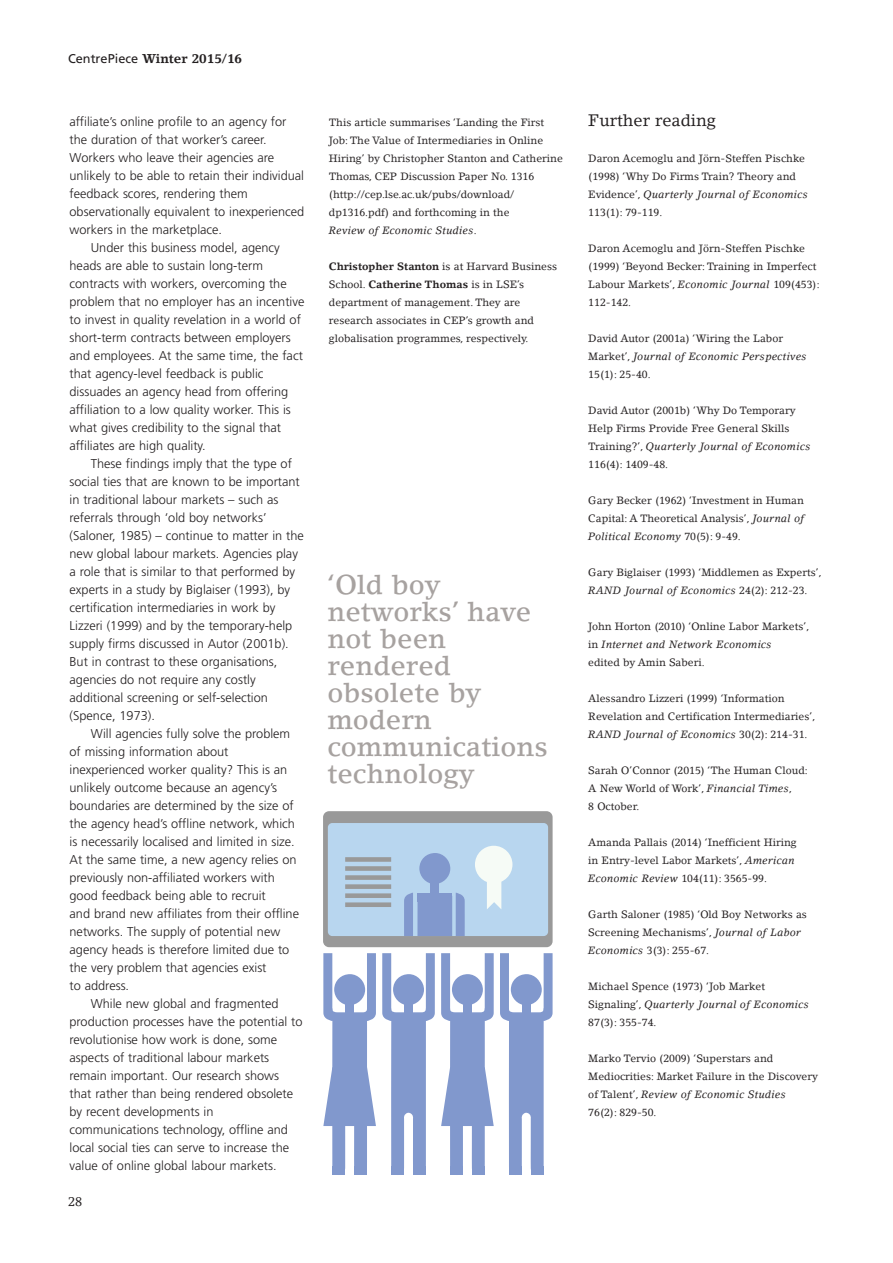
<style>
.page{position:relative;width:893px;height:1263px;background:#fff}
.page>*{position:absolute;margin:0;border:0;box-sizing:border-box;transform-origin:0 0}
.t1{font:500 27px/27px "Lino Letter";color:#a7a2a0}
.t2{font:16.5px "Lino Letter";color:#231f20}
.t3{font:300 12.75px "Frutiger";color:#231f20}
.t4{font:700 12.75px "Lino Letter";color:#231f20}
.t5{font:12.75px "Lino Letter";color:#231f20}
.t6{font:10.5px/18px "Lino Letter";color:#231f20}
.s1{font-family:"Frutiger";font-weight:400}
.s2{font-style:italic}
.s3{font-weight:700}
</style>
<div class="page">
<div style="left:323px;top:811px;width:230px;height:136px;background:#999;border-radius:6px"></div>
<div style="left:328px;top:823px;width:220px;height:113px;background:#b8d6ef;border-radius:4px"></div>
<svg style="left:382px;top:953px;width:53px;height:222px"></svg>
<svg style="left:500px;top:953px;width:53px;height:222px"></svg>
<svg style="left:441px;top:953px;width:53px;height:222px"></svg>
<svg style="left:323px;top:953px;width:53px;height:222px"></svg>
<div style="left:419px;top:853px;width:31px;height:31px;background:#8198cd;border-radius:50%"></div>
<div style="left:430px;top:882px;width:9px;height:11px;background:#8198cd"></div>
<div style="left:345px;top:857px;width:46px;height:5px;background:#999"></div>
<div style="left:345px;top:866px;width:46px;height:5px;background:#999"></div>
<div style="left:345px;top:875px;width:46px;height:5px;background:#999"></div>
<div style="left:345px;top:884px;width:46px;height:5px;background:#999"></div>
<div style="left:345px;top:893px;width:46px;height:5px;background:#999"></div>
<div style="left:345px;top:902px;width:46px;height:5px;background:#999"></div>
<div style="left:475px;top:846px;width:37px;height:37px;background:#f6fbf6;border-radius:50%"></div>
<svg style="left:487px;top:882px;width:14px;height:27px"></svg>
<svg style="left:404px;top:893px;width:61px;height:43px;background:#89a1d1"></svg>
<p class="t4" style="left:68px;top:54px;width:176px"><span class="s1">CentrePiece</span> Winter 2015/16</p>
<p class="t3" style="left:70px;top:116px;width:218px">affiliate’s online profile to an agency for</p>
<p class="t3" style="left:70px;top:134px;width:199px">the duration of that worker’s career.</p>
<p class="t3" style="left:70px;top:152px;width:206px">Workers who leave their agencies are</p>
<p class="t3" style="left:70px;top:170px;width:236px">unlikely to be able to retain their individual</p>
<p class="t3" style="left:70px;top:188px;width:180px">feedback scores, rendering them</p>
<p class="t3" style="left:70px;top:206px;width:236px">observationally equivalent to inexperienced</p>
<p class="t3" style="left:70px;top:224px;width:154px">workers in the marketplace.</p>
<p class="t3" style="left:91px;top:242px;width:191px">Under this business model, agency</p>
<p class="t3" style="left:70px;top:260px;width:195px">heads are able to sustain long-term</p>
<p class="t3" style="left:70px;top:278px;width:219px">contracts with workers, overcoming the</p>
<p class="t3" style="left:70px;top:296px;width:236px">problem that no employer has an incentive</p>
<p class="t3" style="left:70px;top:314px;width:233px">to invest in quality revelation in a world of</p>
<p class="t3" style="left:70px;top:332px;width:223px">short-term contracts between employers</p>
<p class="t3" style="left:70px;top:350px;width:235px">and employees. At the same time, the fact</p>
<p class="t3" style="left:70px;top:368px;width:196px">that agency-level feedback is public</p>
<p class="t3" style="left:70px;top:386px;width:220px">dissuades an agency head from offering</p>
<p class="t3" style="left:70px;top:404px;width:223px">affiliation to a low quality worker. This is</p>
<p class="t3" style="left:70px;top:422px;width:213px">what gives credibility to the signal that</p>
<p class="t3" style="left:70px;top:440px;width:138px">affiliates are high quality.</p>
<p class="t3" style="left:91px;top:458px;width:203px">These findings imply that the type of</p>
<p class="t3" style="left:70px;top:476px;width:232px">social ties that are known to be important</p>
<p class="t3" style="left:70px;top:494px;width:210px">in traditional labour markets – such as</p>
<p class="t3" style="left:70px;top:512px;width:199px">referrals through ‘old boy networks’</p>
<p class="t3" style="left:70px;top:530px;width:236px">(Saloner, 1985) – continue to matter in the</p>
<p class="t3" style="left:70px;top:548px;width:230px">new global labour markets. Agencies play</p>
<p class="t3" style="left:70px;top:566px;width:227px">a role that is similar to that performed by</p>
<p class="t3" style="left:70px;top:584px;width:222px">experts in a study by Biglaiser (1993), by</p>
<p class="t3" style="left:70px;top:602px;width:208px">certification intermediaries in work by</p>
<p class="t3" style="left:70px;top:620px;width:224px">Lizzeri (1999) and by the temporary-help</p>
<p class="t3" style="left:70px;top:638px;width:221px">supply firms discussed in Autor (2001b).</p>
<p class="t3" style="left:70px;top:656px;width:209px">But in contrast to these organisations,</p>
<p class="t3" style="left:70px;top:674px;width:188px">agencies do not require any costly</p>
<p class="t3" style="left:70px;top:692px;width:200px">additional screening or self-selection</p>
<p class="t3" style="left:70px;top:710px;width:87px">(Spence, 1973).</p>
<p class="t3" style="left:91px;top:728px;width:201px">Will agencies fully solve the problem</p>
<p class="t3" style="left:70px;top:746px;width:161px">of missing information about</p>
<p class="t3" style="left:70px;top:764px;width:219px">inexperienced worker quality? This is an</p>
<p class="t3" style="left:70px;top:782px;width:209px">unlikely outcome because an agency’s</p>
<p class="t3" style="left:70px;top:800px;width:226px">boundaries are determined by the size of</p>
<p class="t3" style="left:70px;top:818px;width:227px">the agency head’s offline network, which</p>
<p class="t3" style="left:70px;top:836px;width:227px">is necessarily localised and limited in size.</p>
<p class="t3" style="left:70px;top:854px;width:229px">At the same time, a new agency relies on</p>
<p class="t3" style="left:70px;top:872px;width:207px">previously non-affiliated workers with</p>
<p class="t3" style="left:70px;top:890px;width:198px">good feedback being able to recruit</p>
<p class="t3" style="left:70px;top:908px;width:231px">and brand new affiliates from their offline</p>
<p class="t3" style="left:70px;top:926px;width:212px">networks. The supply of potential new</p>
<p class="t3" style="left:70px;top:944px;width:221px">agency heads is therefore limited due to</p>
<p class="t3" style="left:70px;top:962px;width:198px">the very problem that agencies exist</p>
<p class="t3" style="left:70px;top:980px;width:61px">to address.</p>
<p class="t3" style="left:91px;top:998px;width:189px">While new global and fragmented</p>
<p class="t3" style="left:70px;top:1016px;width:234px">production processes have the potential to</p>
<p class="t3" style="left:70px;top:1034px;width:209px">revolutionise how work is done, some</p>
<p class="t3" style="left:70px;top:1052px;width:201px">aspects of traditional labour markets</p>
<p class="t3" style="left:70px;top:1070px;width:211px">remain important. Our research shows</p>
<p class="t3" style="left:70px;top:1088px;width:225px">that rather than being rendered obsolete</p>
<p class="t3" style="left:70px;top:1106px;width:145px">by recent developments in</p>
<p class="t3" style="left:70px;top:1124px;width:220px">communications technology, offline and</p>
<p class="t3" style="left:70px;top:1142px;width:221px">local social ties can serve to increase the</p>
<p class="t3" style="left:70px;top:1160px;width:209px">value of online global labour markets.</p>
<p class="t5" style="left:68px;top:1197px;width:16px">28</p>
<p class="t6" style="left:329px;top:114px;width:235px">This article summarises ‘Landing the First Job: The Value of Intermediaries in Online Hiring’ by Christopher Stanton and Catherine Thomas, CEP Discussion Paper No. 1316 (http://cep.lse.ac.uk/pubs/download/ dp1316.pdf) and forthcoming in the<br><span class="s2">Review of Economic Studies</span>.</p>
<p class="t6" style="left:329px;top:258px;width:230px"><span class="s3">Christopher Stanton</span> is at Harvard Business School. <span class="s3">Catherine Thomas</span> is in LSE’s department of management. They are research associates in CEP’s growth and globalisation programmes, respectively.</p>
<h1 class="t1" style="left:327px;top:573px;width:222px">‘Old boy networks’ have not been rendered obsolete by modern communications technology</h1>
<p class="t2" style="left:588px;top:114px;width:129px">Further reading</p>
<p class="t6" style="left:588px;top:150px;width:221px">Daron Acemoglu and Jörn-Steffen Pischke (1998) ‘Why Do Firms Train? Theory and Evidence’, <span class="s2">Quarterly Journal of Economics </span>113(1): 79-119.</p>
<p class="t6" style="left:588px;top:240px;width:233px">Daron Acemoglu and Jörn-Steffen Pischke (1999) ‘Beyond Becker: Training in Imperfect Labour Markets’, <span class="s2">Economic Journal</span> 109(453):<br>112-142.</p>
<p class="t6" style="left:588px;top:330px;width:220px">David Autor (2001a) ‘Wiring the Labor<br>Market’, <span class="s2">Journal of Economic Perspectives<br></span>15(1): 25-40.</p>
<p class="t6" style="left:588px;top:402px;width:224px">David Autor (2001b) ‘Why Do Temporary Help Firms Provide Free General Skills Training?’, <span class="s2">Quarterly Journal of Economics </span>116(4): 1409-48.</p>
<p class="t6" style="left:588px;top:492px;width:217px;text-align:justify">Gary Becker (1962) ‘Investment in Human Capital: A Theoretical Analysis’, <span class="s2">Journal of Political Economy</span> 70(5): 9-49.</p>
<p class="t6" style="left:588px;top:564px;width:235px">Gary Biglaiser (1993) ‘Middlemen as Experts’,<br><span class="s2">RAND Journal of Economics</span> 24(2): 212-23.</p>
<p class="t6" style="left:588px;top:618px;width:222px">John Horton (2010) ‘Online Labor Markets’, in <span class="s2">Internet and Network Economics<br></span>edited by Amin Saberi.</p>
<p class="t6" style="left:588px;top:690px;width:229px">Alessandro Lizzeri (1999) ‘Information<br>Revelation and Certification Intermediaries’,<br><span class="s2">RAND Journal of Economics</span> 30(2): 214-31.</p>
<p class="t6" style="left:588px;top:762px;width:221px">Sarah O’Connor (2015) ‘The Human Cloud:<br>A New World of Work’, <span class="s2">Financial Times</span>,<br>8 October.</p>
<p class="t6" style="left:588px;top:834px;width:210px">Amanda Pallais (2014) ‘Inefficient Hiring in Entry-level Labor Markets’, <span class="s2">American<br>Economic Review</span> 104(11): 3565-99.</p>
<p class="t6" style="left:588px;top:906px;width:220px">Garth Saloner (1985) ‘Old Boy Networks as<br>Screening Mechanisms’, <span class="s2">Journal of Labor<br>Economics</span> 3(3): 255-67.</p>
<p class="t6" style="left:588px;top:978px;width:222px">Michael Spence (1973) ‘Job Market<br>Signaling’, <span class="s2">Quarterly Journal of Economics<br></span>87(3): 355-74.</p>
<p class="t6" style="left:588px;top:1050px;width:231px">Marko Tervio (2009) ‘Superstars and Mediocrities: Market Failure in the Discovery of Talent’, <span class="s2">Review of Economic Studies<br></span>76(2): 829-50.</p>
</div>
